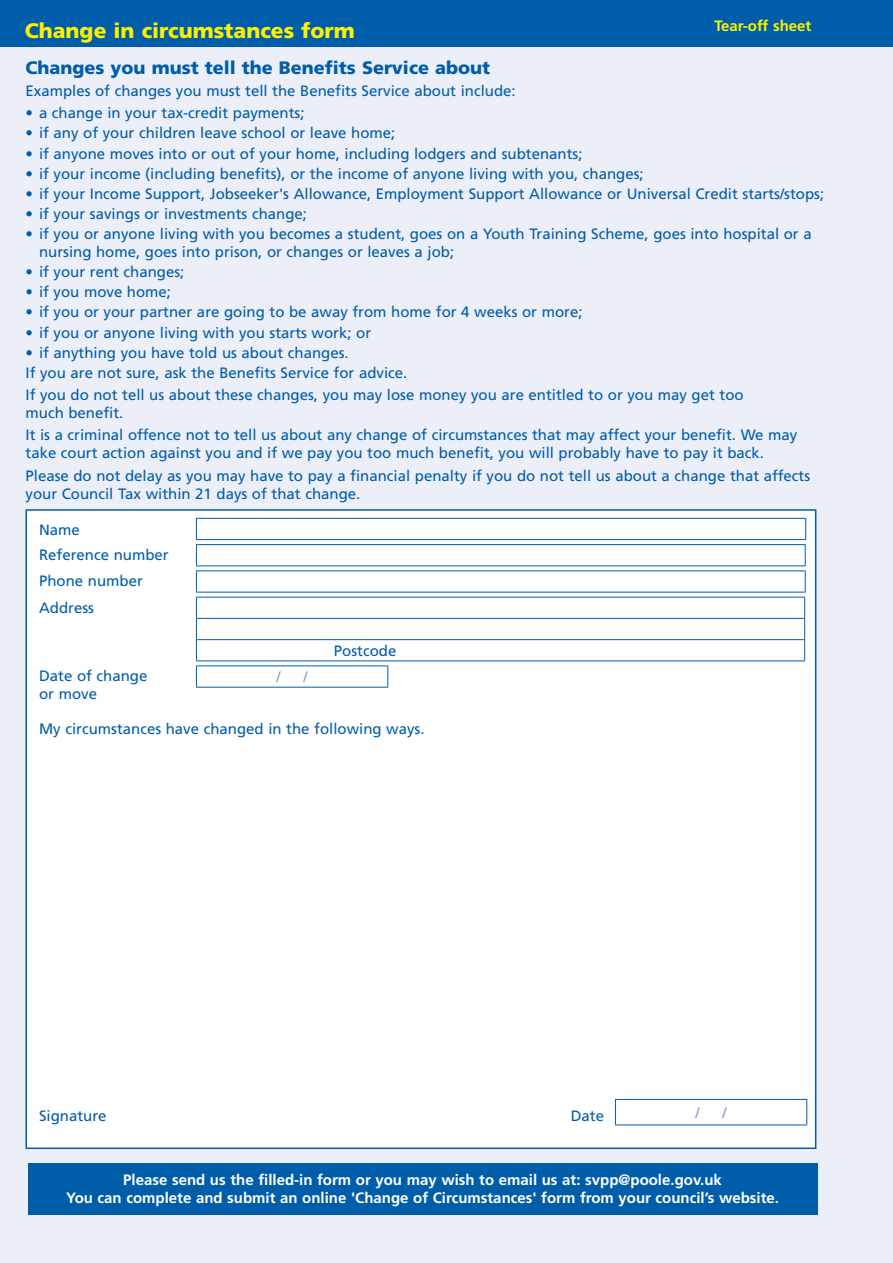
<style>
.page{position:relative;width:893px;height:1263px;background:#eceef8}
.page>*{position:absolute;margin:0;border:0;box-sizing:border-box;transform-origin:0 0}
.t1{font:900 21px "Frutiger LT";color:#fff200}
.t2{font:900 18px "Frutiger LT";color:#005daa}
.t3{font:15px/18px "Frutiger LT";color:#005daa}
.t4{font:700 15px/18px "Frutiger LT";color:#fff;text-align:center}
.t5{font:700 15px "Frutiger LT";color:#fff200}
.t6{font:15px "Frutiger LT";color:#8099cd}
</style>
<div class="page">
<div style="left:0;top:0;width:893px;height:47px;background:#005daa"></div>
<div style="left:28px;top:1163px;width:789px;height:51px;background:#005daa"></div>
<div style="left:26px;top:509px;width:790px;height:640px;background:#fff;border:2px solid #005daa"></div>
<hr style="left:196px;top:518px;width:610px;height:1px;background:#005daa">
<svg style="left:805px;top:519px;width:1px;height:20px"></svg>
<hr style="left:196px;top:539px;width:610px;height:1px;background:#005daa">
<svg style="left:196px;top:519px;width:1px;height:20px"></svg>
<hr style="left:196px;top:544px;width:610px;height:1px;background:#005daa">
<svg style="left:196px;top:545px;width:1px;height:20px"></svg>
<svg style="left:805px;top:545px;width:1px;height:20px"></svg>
<hr style="left:196px;top:565px;width:610px;height:1px;background:#005daa">
<hr style="left:196px;top:570px;width:610px;height:1px;background:#005daa">
<hr style="left:196px;top:687px;width:192px;height:1px;background:#005daa">
<svg style="left:196px;top:571px;width:610px;height:116px"></svg>
<hr style="left:615px;top:1099px;width:192px;height:1px;background:#005daa">
<svg style="left:615px;top:1100px;width:1px;height:24px"></svg>
<svg style="left:806px;top:1100px;width:1px;height:24px"></svg>
<hr style="left:615px;top:1124px;width:192px;height:1px;background:#005daa">
<h1 class="t1" style="left:25px;top:18px;width:332px">Change in circumstances form</h1>
<p class="t5" style="left:714px;top:17px;width:98px">Tear-off sheet</p>
<p class="t2" style="left:26px;top:57px;width:466px">Changes you must tell the Benefits Service about</p>
<p class="t3" style="left:26px;top:82px;width:492px">Examples of changes you must tell the Benefits Service about include:</p>
<p class="t3" style="left:26px;top:104px;width:280px">• a change in your tax-credit payments;</p>
<p class="t3" style="left:26px;top:124px;width:371px">• if any of your children leave school or leave home;</p>
<p class="t3" style="left:26px;top:144px;width:558px">• if anyone moves into or out of your home, including lodgers and subtenants;</p>
<p class="t3" style="left:26px;top:165px;width:620px">• if your income (including benefits), or the income of anyone living with you, changes;</p>
<p class="t3" style="left:26px;top:185px;width:800px">• if your Income Support, Jobseeker's Allowance, Employment Support Allowance or Universal Credit starts/stops;</p>
<p class="t3" style="left:26px;top:205px;width:283px">• if your savings or investments change;</p>
<p class="t3" style="left:39px;top:225px;width:774px;text-indent:-14px">• if you or anyone living with you becomes a student, goes on a Youth Training Scheme, goes into hospital or a nursing home, goes into prison, or changes or leaves a job;</p>
<p class="t3" style="left:26px;top:263px;width:160px">• if your rent changes;</p>
<p class="t3" style="left:26px;top:283px;width:147px">• if you move home;</p>
<p class="t3" style="left:26px;top:303px;width:559px">• if you or your partner are going to be away from home for 4 weeks or more;</p>
<p class="t3" style="left:26px;top:323px;width:347px">• if you or anyone living with you starts work; or</p>
<p class="t3" style="left:26px;top:343px;width:383px;line-height:20.1px">• if anything you have told us about changes.<br>If you are not sure, ask the Benefits Service for advice.</p>
<p class="t3" style="left:26px;top:386px;width:720px">If you do not tell us about these changes, you may lose money you are entitled to or you may get too much benefit.</p>
<p class="t3" style="left:26px;top:426px;width:773px">It is a criminal offence not to tell us about any change of circumstances that may affect your benefit. We may take court action against you and if we pay you too much benefit, you will probably have to pay it back.</p>
<p class="t3" style="left:26px;top:466px;width:786px">Please do not delay as you may have to pay a financial penalty if you do not tell us about a change that affects your Council Tax within 21 days of that change.</p>
<p class="t3" style="left:39px;top:518px;width:131px;line-height:24.8px">Name<br>Reference number</p>
<p class="t3" style="left:39px;top:568px;width:105px;line-height:26.2px">Phone number<br>Address</p>
<p class="t3" style="left:334px;top:642px;width:64px">Postcode</p>
<p class="t3" style="left:39px;top:667px;width:110px">Date of change or move</p>
<p class="t6" style="left:276px;top:668px;width:6px">/</p>
<p class="t6" style="left:304px;top:668px;width:6px">/</p>
<p class="t3" style="left:39px;top:720px;width:387px">My circumstances have changed in the following ways.</p>
<p class="t3" style="left:39px;top:1106px;width:69px">Signature</p>
<p class="t3" style="left:571px;top:1106px;width:35px">Date</p>
<p class="t6" style="left:695px;top:1104px;width:6px">/</p>
<p class="t6" style="left:723px;top:1104px;width:6px">/</p>
<p class="t4" style="left:66px;top:1171px;width:714px">Please send us the filled-in form or you may wish to email us at: svpp@poole.gov.uk<br>You can complete and submit an online 'Change of Circumstances' form from your council’s website.</p>
</div>
